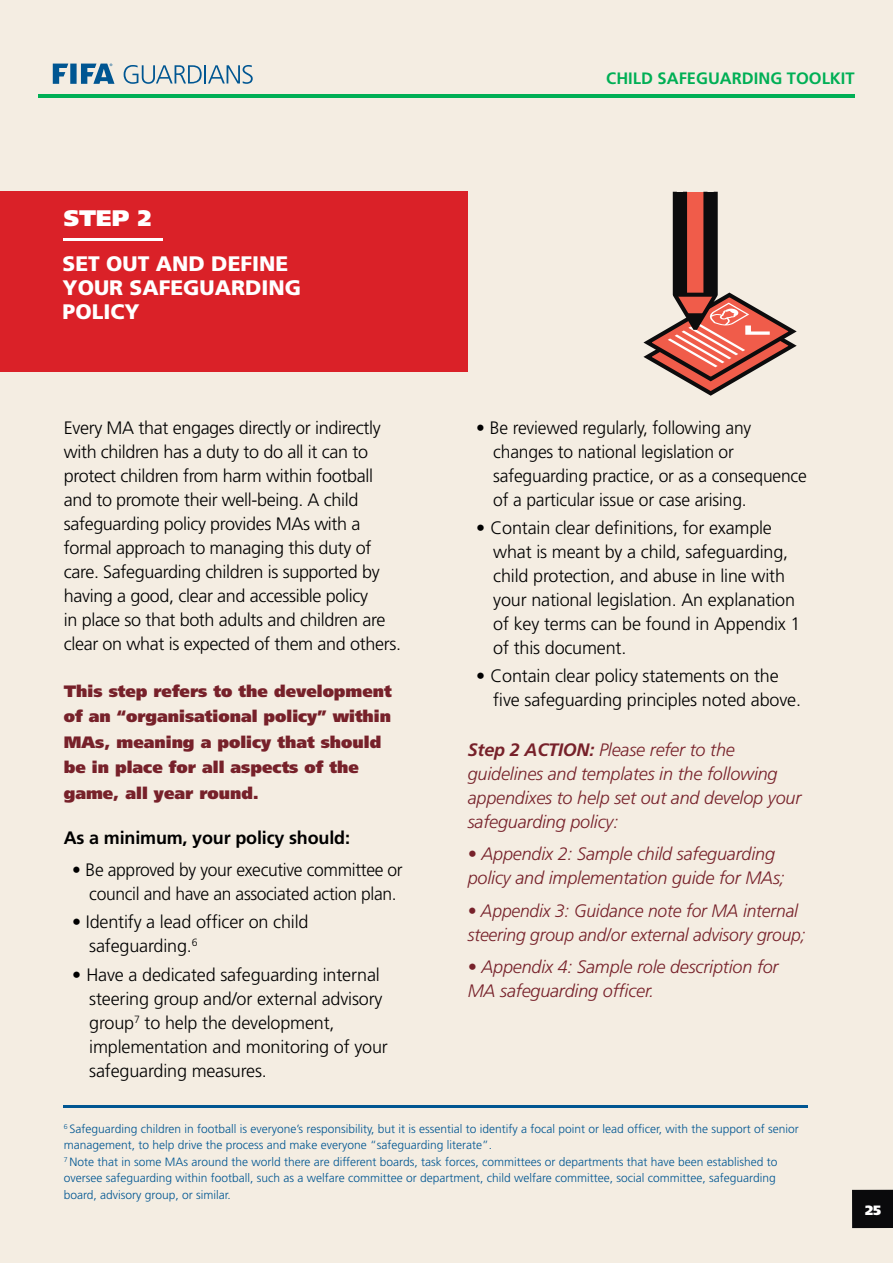
<style>
.page{position:relative;width:893px;height:1263px;background:#f4ede2}
.page>*{position:absolute;margin:0;border:0;box-sizing:border-box;transform-origin:0 0}
.t1{font:900 22.5px "Frutiger";color:#fff}
.t2{font:900 21px/24px "Frutiger";color:#fff}
.t3{font:300 18px/24px "Frutiger";letter-spacing:-.01em;color:#000}
.t4{font:italic 300 18px/24px "Frutiger";letter-spacing:-.01em;color:#77212a}
.t5{font:700 18px "Frutiger";letter-spacing:-.01em;color:#000}
.t6{font:900 16.5px/25.5px "Frutiger";color:#77212a}
.t7{font:700 16.5px "Frutiger";color:#00af55}
.t8{font:900 13.5px "Frutiger LT Std";color:#fff}
.t9{font:300 12px/16.5px "Frutiger";color:#005692}
.s1{font-weight:900}
.s2{font-weight:700}
</style>
<div class="page">
<div style="left:852px;top:1190px;width:41px;height:38px;background:#0a0a0c"></div>
<hr style="left:38px;top:94px;width:817px;height:3px;background:#00af55">
<svg style="left:53px;top:64px;width:15px;height:20px"></svg>
<div style="left:70px;top:64px;width:7px;height:20px;background:#005692"></div>
<svg style="left:81px;top:64px;width:34px;height:20px"></svg>
<svg style="left:124px;top:65px;width:129px;height:19px"></svg>
<div style="left:0;top:191px;width:468px;height:181px;background:#da2128"></div>
<hr style="left:64px;top:238px;width:99px;height:3px;background:#fff">
<svg style="left:643px;top:191px;width:154px;height:205px"></svg>
<svg style="left:703px;top:192px;width:2px;height:103px"></svg>
<div style="left:675px;top:192px;width:10px;height:103px;background:#0c0c0d"></div>
<div style="left:705px;top:192px;width:11px;height:103px;background:#0c0c0d"></div>
<hr style="left:64px;top:1105px;width:744px;height:2px;background:#005692">
<p class="t7" style="left:606px;top:68px;width:250px">CHILD SAFEGUARDING TOOLKIT</p>
<p class="t1" style="left:64px;top:208px;width:89px">STEP 2</p>
<p class="t2" style="left:63px;top:253px;width:240px">SET OUT AND DEFINE<br>YOUR SAFEGUARDING<br>POLICY</p>
<p class="t3" style="left:64px;top:417px;width:339px">Every MA that engages directly or indirectly with children has a duty to do all it can to protect children from harm within football and to promote their well-being. A child safeguarding policy provides MAs with a formal approach to managing this duty of care. Safeguarding children is supported by having a good, clear and accessible policy<br>in place so that both adults and children are clear on what is expected of them and others.</p>
<p class="t6" style="left:64px;top:679px;width:329px">This step refers to the development of an “organisational policy” within<br>MAs, meaning a policy that should be in place for all aspects of the game, all year round.</p>
<p class="t5" style="left:64px;top:830px;width:288px">As a minimum, your policy should:</p>
<p class="t3" style="left:89px;top:859px;width:315px;text-indent:-17px"><span class="s1">•</span> Be approved by your executive committee or council and have an associated action plan.</p>
<p class="t3" style="left:89px;top:911px;width:221px;text-indent:-17px">• Identify a lead officer on child safeguarding.<sup>6</sup></p>
<p class="t3" style="left:89px;top:964px;width:300px;text-indent:-17px"><span class="s1">•</span> Have a dedicated safeguarding internal steering group and/or external advisory group<sup>7</sup> to help the development, implementation and monitoring of your safeguarding measures.</p>
<p class="t3" style="left:493px;top:417px;width:315px;text-indent:-17px"><span class="s1">•</span> Be reviewed regularly, following any changes to national legislation or safeguarding practice, or as a consequence of a particular issue or case arising.</p>
<p class="t3" style="left:493px;top:517px;width:309px;text-indent:-17px"><span class="s1">•</span> Contain clear definitions, for example what is meant by a child, safeguarding, child protection, and abuse in line with your national legislation. An explanation of key terms can be found in Appendix 1 of this document.</p>
<p class="t3" style="left:493px;top:665px;width:309px;text-indent:-17px"><span class="s1">•</span> Contain clear policy statements on the five safeguarding principles noted above.</p>
<p class="t4" style="left:468px;top:739px;width:335px"><span class="s2">Step 2 ACTION:</span> Please refer to the guidelines and templates in the following appendixes to help set out and develop your safeguarding policy:</p>
<p class="t4" style="left:468px;top:843px;width:319px">• Appendix 2: Sample child safeguarding policy and implementation guide for MAs;</p>
<p class="t4" style="left:468px;top:900px;width:339px">• Appendix 3: Guidance note for MA internal steering group and/or external advisory group;</p>
<p class="t4" style="left:468px;top:956px;width:312px">• Appendix 4: Sample role description for<br>MA safeguarding officer.</p>
<p class="t9" style="left:64px;top:1121px;width:737px"><sup>6</sup> Safeguarding children in football is everyone’s responsibility, but it is essential to identify a focal point or lead officer, with the support of senior management, to help drive the process and make everyone “safeguarding literate”.<br><sup>7</sup> Note that in some MAs around the world there are different boards, task forces, committees or departments that have been established to oversee safeguarding within football, such as a welfare committee or department, child welfare committee, social committee, safeguarding board, advisory group, or similar.</p>
<p class="t8" style="left:865px;top:1202px;width:17px">25</p>
</div>
